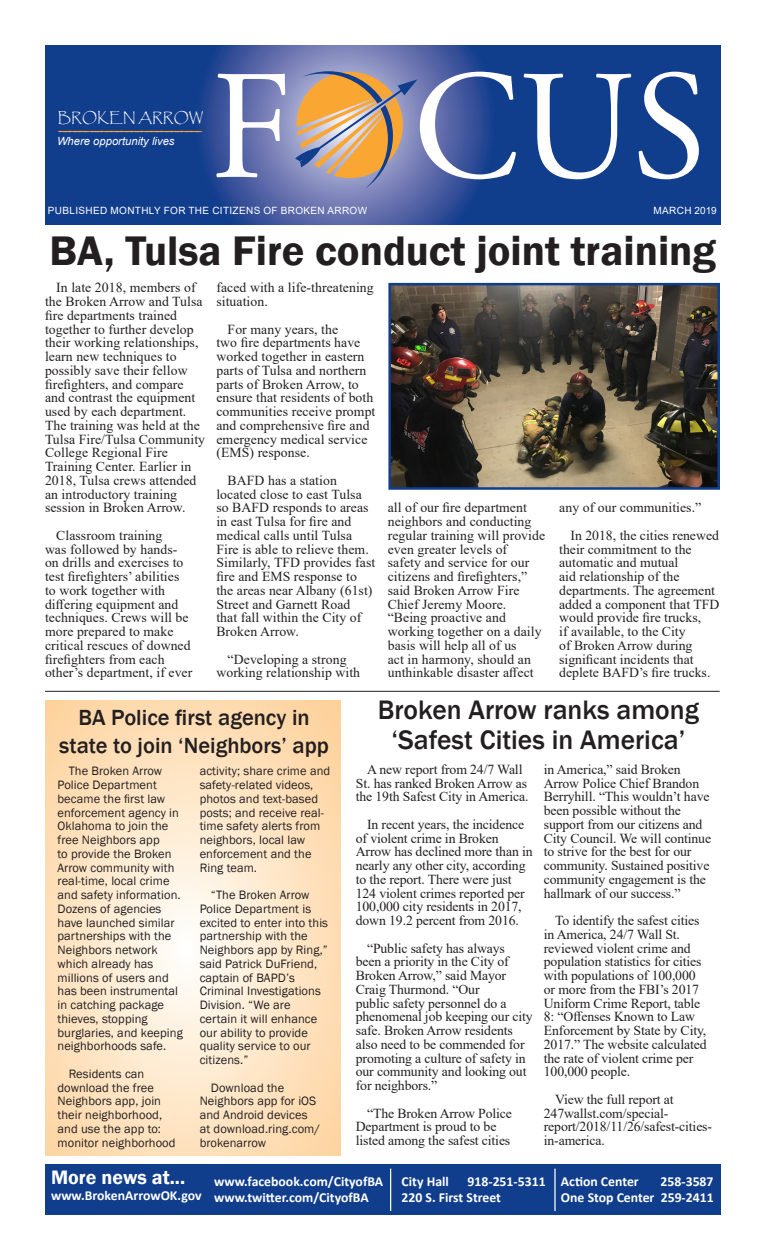
<style>
.page{position:relative;width:765px;height:1260px;background:#fff}
.page>*{position:absolute;margin:0;border:0;box-sizing:border-box;transform-origin:0 0}
.Franklin_Gothic_Head{font:600 42.5px "Franklin Gothic";color:#231f20}
.Franklin_Gothic_Head-2{font:500 27.5px/30px "Franklin Gothic";color:#231f20;text-align:center}
.Franklin_Gothic_Head-3{font:500 22.5px/27.5px "Franklin Gothic";color:#231f20;text-align:center}
.t1{font:22.5px "Papyrus";color:#faa633}
.Franklin_Gothic_Head-4{font:600 20px "Franklin Gothic";color:#fff}
.Body_Text{font:13.75px/13.8px "Times New Roman";letter-spacing:.005em;color:#231f20}
.Franklin_Gothic_Head-5{font:700 13.75px "Calibri";color:#fff}
.t2{font:13.75px "Papyrus";color:#fff}
.Body_Text-2{font:12.5px/13.8px "Franklin Gothic";letter-spacing:.005em;color:#231f20}
.t3{font:italic 11.25px "Arial";color:#fff}
.t4{font:10px "Arial";letter-spacing:.035em;color:#fff}
</style>
<div class="page">
<svg style="left:45px;top:45px;width:675px;height:180px;background:#234793"></svg>
<svg style="left:295px;top:71px;width:122px;height:118px"></svg>
<svg style="left:216px;top:72px;width:483px;height:107px"></svg>
<svg style="left:46px;top:700px;width:295px;height:456px;background:#fde5c5"></svg>
<div style="left:45px;top:1164px;width:164px;height:50px;background:#103d8c"></div>
<div style="left:209px;top:1164px;width:187px;height:50px;background:#103d8c"></div>
<div style="left:396px;top:1164px;width:324px;height:50px;background:#103d8c"></div>
<hr style="left:390px;top:1169px;width:1px;height:42px;background:#fff">
<hr style="left:554px;top:1169px;width:2px;height:42px;background:#fff">
<hr style="left:45px;top:691px;width:675px;height:1px;background:#231f20">
<img style="left:391px;top:286px;width:326px;height:201px">
<div style="left:388px;top:283px;width:332px;height:207px;border:2px solid #103d8c"></div>
<p class="t2" style="left:58px;top:109px;width:147px">BROKEN ARROW</p>
<h3 class="t1" style="left:58px;top:106px;width:146px">___ ___________</h3>
<p class="t3" style="left:57px;top:134px;width:119px">Where opportunity lives</p>
<p class="t4" style="left:48px;top:204px;width:321px">PUBLISHED MONTHLY FOR THE CITIZENS OF BROKEN ARROW</p>
<p class="t4" style="left:654px;top:204px;width:65px">MARCH 2019</p>
<p class="Franklin_Gothic_Head" style="left:49px;top:224px;width:668px">BA, Tulsa Fire conduct joint training</p>
<p class="Body_Text" style="left:45px;top:281px;width:162px;text-indent:11px">In late 2018, members of the Broken Arrow and Tulsa fire departments trained together to further develop their working relationships, learn new techniques to possibly save their fellow firefighters, and compare and contrast the equipment used by each department.<br>The training was held at the<br>Tulsa Fire/Tulsa Community<br>College Regional Fire<br>Training Center. Earlier in<br>2018, Tulsa crews attended an introductory training session in Broken Arrow.</p>
<p class="Body_Text" style="left:45px;top:528px;width:149px;text-indent:11px">Classroom training<br>was followed by hands&shy;on drills and exercises to test firefighters’ abilities to work together with differing equipment and techniques. Crews will be more prepared to make critical rescues of downed firefighters from each other’s department, if ever</p>
<p class="Body_Text" style="left:216px;top:281px;width:159px">faced with a life-threatening situation.</p>
<p class="Body_Text" style="left:216px;top:322px;width:161px;text-indent:11px">For many years, the<br>two fire departments have worked together in eastern parts of Tulsa and northern parts of Broken Arrow, to ensure that residents of both communities receive prompt and comprehensive fire and emergency medical service (EMS) response.</p>
<p class="Body_Text" style="left:216px;top:473px;width:160px;text-indent:11px">BAFD has a station located close to east Tulsa so BAFD responds to areas in east Tulsa for fire and medical calls until Tulsa<br>Fire is able to relieve them.<br>Similarly, TFD provides fast fire and EMS response to the areas near Albany (61st)<br>Street and Garnett Road<br>that fall within the City of<br>Broken Arrow.</p>
<p class="Body_Text" style="left:216px;top:652px;width:145px;text-align:center">“Developing a strong working relationship with</p>
<p class="Body_Text" style="left:388px;top:501px;width:159px">all of our fire department neighbors and conducting regular training will provide even greater levels of<br>safety and service for our citizens and firefighters,” said Broken Arrow Fire<br>Chief Jeremy Moore. “Being proactive and working together on a daily basis will help all of us<br>act in harmony, should an unthinkable disaster affect</p>
<p class="Body_Text" style="left:559px;top:501px;width:144px">any of our communities.”</p>
<p class="Body_Text" style="left:559px;top:528px;width:162px;text-indent:11px">In 2018, the cities renewed their commitment to the automatic and mutual<br>aid relationship of the departments. The agreement added a component that TFD would provide fire trucks,<br>if available, to the City<br>of Broken Arrow during significant incidents that deplete BAFD’s fire trucks.</p>
<p class="Franklin_Gothic_Head-3" style="left:59px;top:704px;width:271px">BA Police first agency in state to join ‘Neighbors’ app</p>
<p class="Body_Text-2" style="left:58px;top:764px;width:127px;text-indent:11px">The Broken Arrow<br>Police Department became the first law enforcement agency in<br>Oklahoma to join the free Neighbors app<br>to provide the Broken<br>Arrow community with real-time, local crime and safety information.<br>Dozens of agencies have launched similar partnerships with the<br>Neighbors network which already has millions of users and has been instrumental in catching package thieves, stopping burglaries, and keeping neighborhoods safe.</p>
<p class="Body_Text-2" style="left:58px;top:1067px;width:120px;text-indent:11px">Residents can download the free<br>Neighbors app, join their neighborhood, and use the app to: monitor neighborhood</p>
<p class="Body_Text-2" style="left:200px;top:764px;width:132px">activity; share crime and safety-related videos, photos and text-based posts; and receive real&shy;time safety alerts from neighbors, local law enforcement and the<br>Ring team.</p>
<p class="Body_Text-2" style="left:200px;top:888px;width:130px;text-indent:11px">“The Broken Arrow<br>Police Department is excited to enter into this partnership with the<br>Neighbors app by Ring,” said Patrick DuFriend, captain of BAPD’s<br>Criminal Investigations<br>Division. “We are certain it will enhance our ability to provide quality service to our citizens.”</p>
<p class="Body_Text-2" style="left:200px;top:1081px;width:122px;text-indent:11px">Download the<br>Neighbors app for iOS and Android devices at download.ring.com/ brokenarrow</p>
<p class="Franklin_Gothic_Head-2" style="left:378px;top:696px;width:323px">Broken Arrow ranks among ‘Safest Cities in America’</p>
<p class="Body_Text" style="left:356px;top:762px;width:174px;text-align:center">A new report from 24/7 Wall<br>St. has ranked Broken Arrow as the 19th Safest City in America.</p>
<p class="Body_Text" style="left:356px;top:817px;width:178px;text-indent:11px">In recent years, the incidence of violent crime in Broken<br>Arrow has declined more than in nearly any other city, according to the report. There were just<br>124 violent crimes reported per<br>100,000 city residents in 2017, down 19.2 percent from 2016.</p>
<p class="Body_Text" style="left:356px;top:941px;width:178px;text-indent:11px">“Public safety has always been a priority in the City of<br>Broken Arrow,” said Mayor<br>Craig Thurmond. “Our<br>public safety personnel do a phenomenal job keeping our city safe. Broken Arrow residents also need to be commended for promoting a culture of safety in our community and looking out for neighbors.”</p>
<p class="Body_Text" style="left:356px;top:1106px;width:158px;text-indent:11px">“The Broken Arrow Police<br>Department is proud to be listed among the safest cities</p>
<p class="Body_Text" style="left:544px;top:762px;width:169px">in America,” said Broken<br>Arrow Police Chief Brandon<br>Berryhill. “This wouldn’t have been possible without the support from our citizens and<br>City Council. We will continue to strive for the best for our community. Sustained positive community engagement is the hallmark of our success.”</p>
<p class="Body_Text" style="left:544px;top:913px;width:164px;text-indent:11px">To identify the safest cities in America, 24/7 Wall St. reviewed violent crime and population statistics for cities with populations of 100,000 or more from the FBI’s 2017<br>Uniform Crime Report, table<br>8: “Offenses Known to Law<br>Enforcement by State by City,<br>2017.” The website calculated the rate of violent crime per<br>100,000 people.</p>
<p class="Body_Text" style="left:544px;top:1092px;width:170px;text-indent:11px">View the full report at<br>247wallst.com/special&shy;report/2018/11/26/safest-cities&shy;in-america.</p>
<p class="Franklin_Gothic_Head-4" style="left:51px;top:1165px;width:136px">More news at...</p>
<p class="Franklin_Gothic_Head-5" style="left:51px;top:1186px;width:152px">www.BrokenArrowOK.gov</p>
<p class="Franklin_Gothic_Head-5" style="left:214px;top:1171px;width:171px">www.facebook.com/CityofBA</p>
<p class="Franklin_Gothic_Head-5" style="left:214px;top:1188px;width:156px">www.twitter.com/CityofBA</p>
<p class="Franklin_Gothic_Head-5" style="left:402px;top:1171px;width:49px">City Hall</p>
<p class="Franklin_Gothic_Head-5" style="left:468px;top:1171px;width:80px">918-251-5311</p>
<p class="Franklin_Gothic_Head-5" style="left:402px;top:1188px;width:101px">220 S. First Street</p>
<p class="Franklin_Gothic_Head-5" style="left:561px;top:1171px;width:79px">Action Center</p>
<p class="Franklin_Gothic_Head-5" style="left:661px;top:1171px;width:55px">258-3587</p>
<p class="Franklin_Gothic_Head-5" style="left:561px;top:1188px;width:154px">One Stop Center 259-2411</p>
</div>
